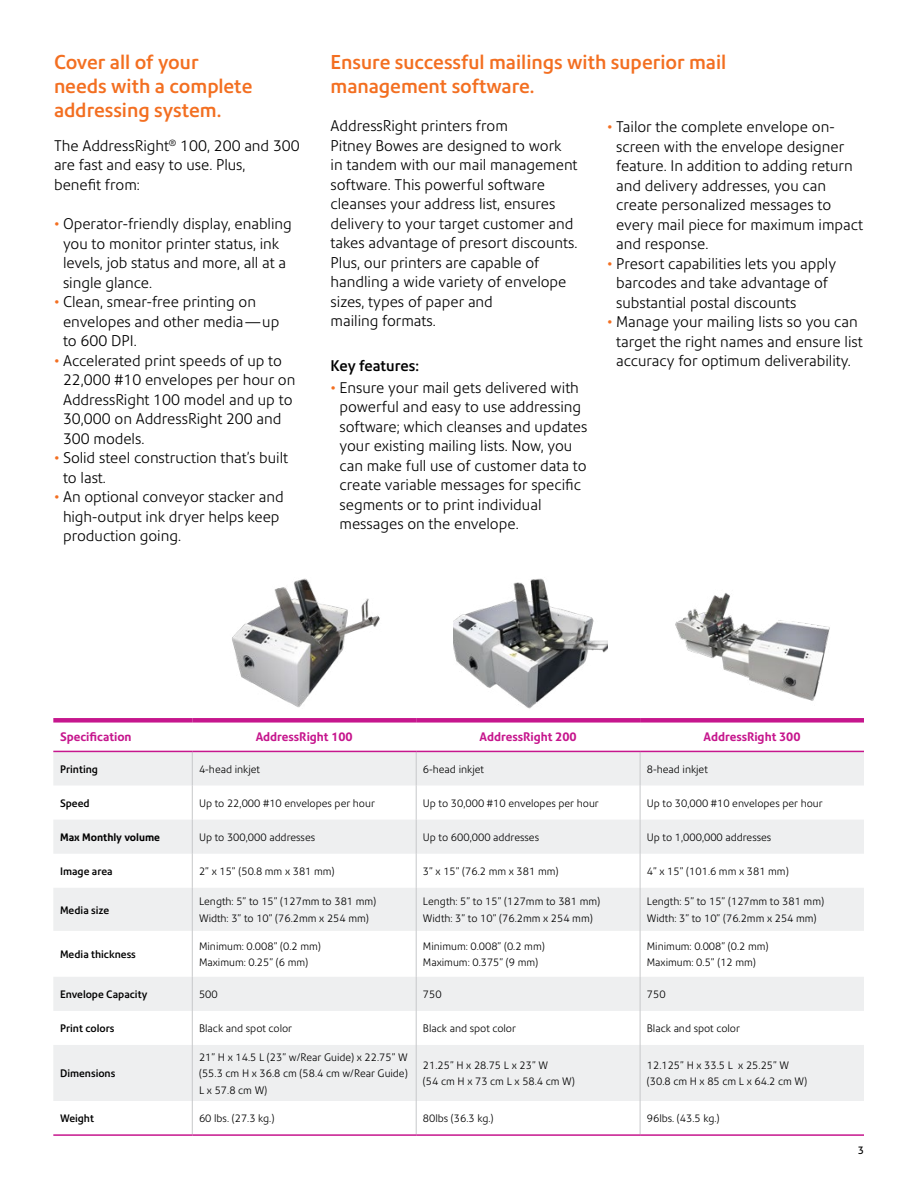
<style>
.page{position:relative;width:918px;height:1188px;background:#fff}
.page>*{position:absolute;margin:0;border:0;box-sizing:border-box;transform-origin:0 0}
.t1{font:500 19.5px/24px "Precision Sans";color:#f36f21}
.t2{font:300 15px/19.5px "Precision Sans";color:#000}
.t3{font:500 15px "Precision Sans";color:#000}
.t4{font:700 12px "Precision Sans";color:#c6168d}
.t5{font:300 10.5px/16.5px "Precision Sans";color:#000}
.t6{font:500 10.5px "Precision Sans";color:#000}
.t7{font:700 10.5px "Precision Sans";color:#000}
.t8{font:10.5px "Precision Sans";color:#000}
.s1{color:#f36f21}
</style>
<div class="page">
<svg style="left:53px;top:752px;width:811px;height:349px;fill:#eeeff0"></svg>
<hr style="left:192px;top:752px;width:1px;height:34px;background:#c7c8ca">
<hr style="left:416px;top:752px;width:1px;height:34px;background:#c7c8ca">
<hr style="left:640px;top:752px;width:1px;height:34px;background:#c7c8ca">
<hr style="left:192px;top:786px;width:1px;height:34px;background:#c7c8ca">
<hr style="left:416px;top:786px;width:1px;height:34px;background:#c7c8ca">
<hr style="left:640px;top:786px;width:1px;height:34px;background:#c7c8ca">
<hr style="left:192px;top:820px;width:1px;height:34px;background:#c7c8ca">
<hr style="left:416px;top:820px;width:1px;height:34px;background:#c7c8ca">
<hr style="left:640px;top:820px;width:1px;height:34px;background:#c7c8ca">
<hr style="left:192px;top:854px;width:1px;height:34px;background:#c7c8ca">
<hr style="left:416px;top:854px;width:1px;height:34px;background:#c7c8ca">
<hr style="left:640px;top:854px;width:1px;height:34px;background:#c7c8ca">
<hr style="left:192px;top:888px;width:1px;height:43px;background:#c7c8ca">
<hr style="left:416px;top:888px;width:1px;height:43px;background:#c7c8ca">
<hr style="left:640px;top:888px;width:1px;height:43px;background:#c7c8ca">
<hr style="left:192px;top:931px;width:1px;height:46px;background:#c7c8ca">
<hr style="left:416px;top:931px;width:1px;height:46px;background:#c7c8ca">
<hr style="left:640px;top:931px;width:1px;height:46px;background:#c7c8ca">
<hr style="left:192px;top:977px;width:1px;height:34px;background:#c7c8ca">
<hr style="left:416px;top:977px;width:1px;height:34px;background:#c7c8ca">
<hr style="left:640px;top:977px;width:1px;height:34px;background:#c7c8ca">
<hr style="left:192px;top:1011px;width:1px;height:34px;background:#c7c8ca">
<hr style="left:416px;top:1011px;width:1px;height:34px;background:#c7c8ca">
<hr style="left:640px;top:1011px;width:1px;height:34px;background:#c7c8ca">
<hr style="left:192px;top:1045px;width:1px;height:56px;background:#c7c8ca">
<hr style="left:416px;top:1045px;width:1px;height:56px;background:#c7c8ca">
<hr style="left:640px;top:1045px;width:1px;height:56px;background:#c7c8ca">
<div style="left:53px;top:718px;width:139px;height:5px;background:#c6168d"></div>
<div style="left:192px;top:718px;width:224px;height:5px;background:#c6168d"></div>
<div style="left:416px;top:718px;width:224px;height:5px;background:#c6168d"></div>
<div style="left:640px;top:718px;width:224px;height:5px;background:#c6168d"></div>
<hr style="left:53px;top:751px;width:139px;height:1px;background:#c6168d">
<hr style="left:192px;top:751px;width:224px;height:1px;background:#c6168d">
<hr style="left:416px;top:751px;width:224px;height:1px;background:#c6168d">
<hr style="left:640px;top:751px;width:224px;height:1px;background:#c6168d">
<hr style="left:192px;top:1101px;width:1px;height:33px;background:#c7c8ca">
<hr style="left:416px;top:1101px;width:1px;height:33px;background:#c7c8ca">
<hr style="left:640px;top:1101px;width:1px;height:33px;background:#c7c8ca">
<hr style="left:53px;top:1134px;width:139px;height:2px;background:#c6168d">
<hr style="left:192px;top:1134px;width:224px;height:2px;background:#c6168d">
<hr style="left:416px;top:1134px;width:224px;height:2px;background:#c6168d">
<hr style="left:640px;top:1134px;width:224px;height:2px;background:#c6168d">
<img style="left:232px;top:578px;width:148px;height:130px">
<img style="left:454px;top:578px;width:154px;height:131px">
<img style="left:675px;top:593px;width:155px;height:108px">
<h1 class="t1" style="left:54px;top:51px;width:200px">Cover all of your needs with a complete addressing system.</h1>
<p class="t2" style="left:54px;top:136px;width:247px">The AddressRight<sup>®</sup> 100, 200 and 300 are fast and easy to use. Plus,<br>benefit from:</p>
<p class="t2" style="left:63px;top:214px;width:230px;text-indent:-9px"><span class="s1">•</span> Operator-friendly display, enabling you to monitor printer status, ink levels, job status and more, all at a single glance.</p>
<p class="t2" style="left:63px;top:292px;width:218px;text-indent:-9px"><span class="s1">•</span> Clean, smear-free printing on envelopes and other media—up to 600 DPI.</p>
<p class="t2" style="left:63px;top:351px;width:234px;text-indent:-9px"><span class="s1">•</span> Accelerated print speeds of up to<br>22,000 #10 envelopes per hour on<br>AddressRight 100 model and up to<br>30,000 on AddressRight 200 and<br>300 models.</p>
<p class="t2" style="left:63px;top:448px;width:227px;text-indent:-9px"><span class="s1">•</span> Solid steel construction that’s built to last.</p>
<p class="t2" style="left:63px;top:487px;width:222px;text-indent:-9px"><span class="s1">•</span> An optional conveyor stacker and high-output ink dryer helps keep production going.</p>
<h1 class="t1" style="left:331px;top:51px;width:397px">Ensure successful mailings with superior mail management software.</h1>
<p class="t2" style="left:331px;top:116px;width:248px">AddressRight printers from<br>Pitney Bowes are designed to work in tandem with our mail management software. This powerful software cleanses your address list, ensures delivery to your target customer and takes advantage of presort discounts.<br>Plus, our printers are capable of handling a wide variety of envelope sizes, types of paper and<br>mailing formats.</p>
<p class="t3" style="left:331px;top:357px;width:90px">Key features:</p>
<p class="t2" style="left:340px;top:378px;width:249px;text-indent:-9px"><span class="s1">•</span> Ensure your mail gets delivered with powerful and easy to use addressing software; which cleanses and updates your existing mailing lists. Now, you can make full use of customer data to create variable messages for specific segments or to print individual messages on the envelope.</p>
<p class="t2" style="left:616px;top:117px;width:248px;text-indent:-9px"><span class="s1">•</span> Tailor the complete envelope on&shy;screen with the envelope designer feature. In addition to adding return and delivery addresses, you can create personalized messages to every mail piece for maximum impact and response.</p>
<p class="t2" style="left:616px;top:254px;width:222px;text-indent:-9px"><span class="s1">•</span> Presort capabilities lets you apply barcodes and take advantage of substantial postal discounts</p>
<p class="t2" style="left:616px;top:312px;width:248px;text-indent:-9px"><span class="s1">•</span> Manage your mailing lists so you can target the right names and ensure list accuracy for optimum deliverability.</p>
<p class="t4" style="left:60px;top:729px;width:73px">Specification</p>
<p class="t4" style="left:256px;top:729px;width:99px">AddressRight 100</p>
<p class="t4" style="left:480px;top:729px;width:99px">AddressRight 200</p>
<p class="t4" style="left:703px;top:729px;width:99px">AddressRight 300</p>
<p class="t6" style="left:60px;top:763px;width:40px">Printing</p>
<p class="t5" style="left:199px;top:761px;width:63px">4-head inkjet</p>
<p class="t5" style="left:423px;top:761px;width:63px">6-head inkjet</p>
<p class="t5" style="left:647px;top:761px;width:63px">8-head inkjet</p>
<p class="t6" style="left:60px;top:797px;width:31px">Speed</p>
<p class="t5" style="left:199px;top:795px;width:177px">Up to 22,000 #10 envelopes per hour</p>
<p class="t5" style="left:423px;top:795px;width:177px">Up to 30,000 #10 envelopes per hour</p>
<p class="t5" style="left:647px;top:795px;width:177px">Up to 30,000 #10 envelopes per hour</p>
<p class="t7" style="left:60px;top:831px;width:101px">Max Monthly volume</p>
<p class="t5" style="left:199px;top:829px;width:118px">Up to 300,000 addresses</p>
<p class="t5" style="left:423px;top:829px;width:118px">Up to 600,000 addresses</p>
<p class="t5" style="left:647px;top:829px;width:126px">Up to 1,000,000 addresses</p>
<p class="t6" style="left:60px;top:865px;width:54px">Image area</p>
<p class="t5" style="left:199px;top:863px;width:137px">2” x 15” (50.8 mm x 381 mm)</p>
<p class="t5" style="left:423px;top:863px;width:137px">3” x 15” (76.2 mm x 381 mm)</p>
<p class="t5" style="left:647px;top:863px;width:143px">4” x 15” (101.6 mm x 381 mm)</p>
<p class="t6" style="left:60px;top:903px;width:51px">Media size</p>
<p class="t5" style="left:199px;top:893px;width:179px">Length: 5” to 15” (127mm to 381 mm)<br>Width: 3” to 10” (76.2mm x 254 mm)</p>
<p class="t5" style="left:423px;top:893px;width:179px">Length: 5” to 15” (127mm to 381 mm)<br>Width: 3” to 10” (76.2mm x 254 mm)</p>
<p class="t5" style="left:647px;top:893px;width:179px">Length: 5” to 15” (127mm to 381 mm)<br>Width: 3” to 10” (76.2mm x 254 mm)</p>
<p class="t6" style="left:60px;top:948px;width:77px">Media thickness</p>
<p class="t5" style="left:199px;top:938px;width:123px">Minimum: 0.008” (0.2 mm)<br>Maximum: 0.25” (6 mm)</p>
<p class="t5" style="left:423px;top:938px;width:123px">Minimum: 0.008” (0.2 mm)<br>Maximum: 0.375” (9 mm)</p>
<p class="t5" style="left:647px;top:938px;width:123px">Minimum: 0.008” (0.2 mm)<br>Maximum: 0.5” (12 mm)</p>
<p class="t6" style="left:60px;top:988px;width:89px">Envelope Capacity</p>
<p class="t5" style="left:199px;top:986px;width:20px">500</p>
<p class="t5" style="left:423px;top:986px;width:20px">750</p>
<p class="t5" style="left:647px;top:986px;width:20px">750</p>
<p class="t6" style="left:60px;top:1022px;width:56px">Print colors</p>
<p class="t5" style="left:199px;top:1020px;width:95px">Black and spot color</p>
<p class="t5" style="left:423px;top:1020px;width:95px">Black and spot color</p>
<p class="t5" style="left:647px;top:1020px;width:95px">Black and spot color</p>
<p class="t6" style="left:60px;top:1067px;width:57px">Dimensions</p>
<p class="t5" style="left:199px;top:1049px;width:210px;text-align:justify">21” H x 14.5 L (23” w/Rear Guide) x 22.75” W (55.3 cm H x 36.8 cm (58.4 cm w/Rear Guide)<br>L x 57.8 cm W)</p>
<p class="t5" style="left:423px;top:1057px;width:154px">21.25” H x 28.75 L x 23” W<br>(54 cm H x 73 cm L x 58.4 cm W)</p>
<p class="t5" style="left:647px;top:1057px;width:162px">12.125” H x 33.5 L x 25.25” W (30.8 cm H x 85 cm L x 64.2 cm W)</p>
<p class="t6" style="left:60px;top:1112px;width:36px">Weight</p>
<p class="t5" style="left:199px;top:1110px;width:77px">60 lbs. (27.3 kg.)</p>
<p class="t5" style="left:423px;top:1110px;width:72px">80lbs (36.3 kg.)</p>
<p class="t5" style="left:647px;top:1110px;width:74px">96lbs. (43.5 kg.)</p>
<p class="t8" style="left:858px;top:1144px;width:8px">3</p>
</div>
